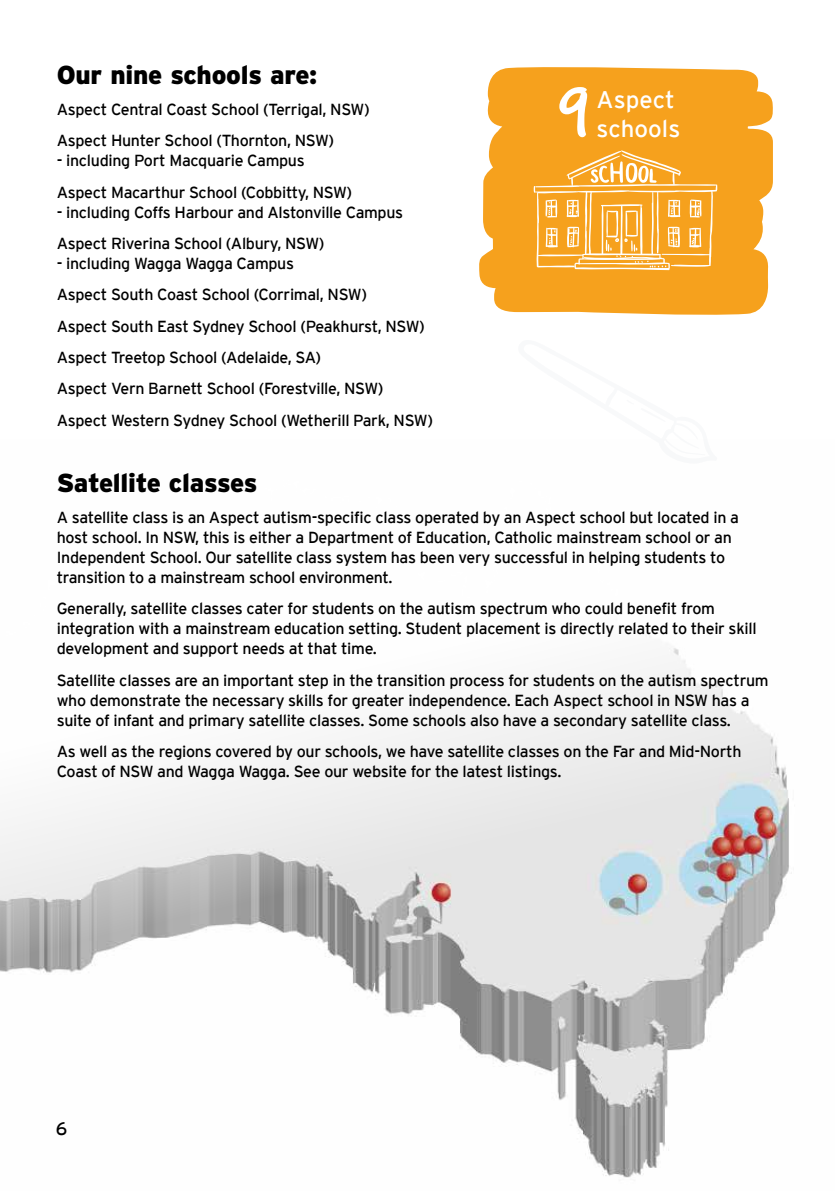
<style>
.page{position:relative;width:840px;height:1191px;background:#fff}
.page>*{position:absolute;margin:0;border:0;box-sizing:border-box;transform-origin:0 0}
.t1{font:56.6px "Hand Of Sean";color:#fff}
.t2{font:900 26px "Interstate";letter-spacing:-.01em;color:#000}
.t3{font:24px/28.8px "Interstate";color:#fff}
.t4{font:18px "Interstate";color:#000}
.t5{font:16px/31.4px "Interstate";letter-spacing:-.02em;color:#000}
</style>
<div class="page">
<img style="left:0;top:636px;width:792px;height:542px">
<svg style="left:479px;top:67px;width:293px;height:248px;background:#f6a932"></svg>
<svg style="left:533px;top:150px;width:184px;height:120px;background:#f7b44b"></svg>
<h2 class="t2" style="left:57px;top:59px;width:262px">Our nine schools are:</h2>
<p class="t5" style="left:57px;top:93px;width:314px">Aspect Central Coast School (Terrigal, NSW)<br>Aspect Hunter School (Thornton, NSW)</p>
<p class="t5" style="left:57px;top:145px;width:297px">- including Port Macquarie Campus<br>Aspect Macarthur School (Cobbitty, NSW)</p>
<p class="t5" style="left:57px;top:196px;width:348px">- including Coffs Harbour and Alstonville Campus<br>Aspect Riverina School (Albury, NSW)</p>
<p class="t5" style="left:57px;top:247px;width:377px">- including Wagga Wagga Campus<br>Aspect South Coast School (Corrimal, NSW)<br>Aspect South East Sydney School (Peakhurst, NSW)<br>Aspect Treetop School (Adelaide, SA)<br>Aspect Vern Barnett School (Forestville, NSW)<br>Aspect Western Sydney School (Wetherill Park, NSW)</p>
<h1 class="t1" style="left:557px;top:60px;width:32px">9</h1>
<h3 class="t3" style="left:596px;top:85px;width:85px">Aspect schools</h3>
<h2 class="t2" style="left:57px;top:468px;width:202px">Satellite classes</h2>
<p class="t5" style="left:57px;top:507px;width:683px;line-height:20px">A satellite class is an Aspect autism-specific class operated by an Aspect school but located in a host school. In NSW, this is either a Department of Education, Catholic mainstream school or an Independent School. Our satellite class system has been very successful in helping students to transition to a mainstream school environment.</p>
<p class="t5" style="left:57px;top:598px;width:701px;line-height:20px">Generally, satellite classes cater for students on the autism spectrum who could benefit from integration with a mainstream education setting. Student placement is directly related to their skill development and support needs at that time.</p>
<p class="t5" style="left:57px;top:670px;width:713px;line-height:20px">Satellite classes are an important step in the transition process for students on the autism spectrum who demonstrate the necessary skills for greater independence. Each Aspect school in NSW has a suite of infant and primary satellite classes. Some schools also have a secondary satellite class.</p>
<p class="t5" style="left:57px;top:741px;width:685px;line-height:20px">As well as the regions covered by our schools, we have satellite classes on the Far and Mid-North<br>Coast of NSW and Wagga Wagga. See our website for the latest listings.</p>
<p class="t4" style="left:56px;top:1119px;width:13px">6</p>
</div>
